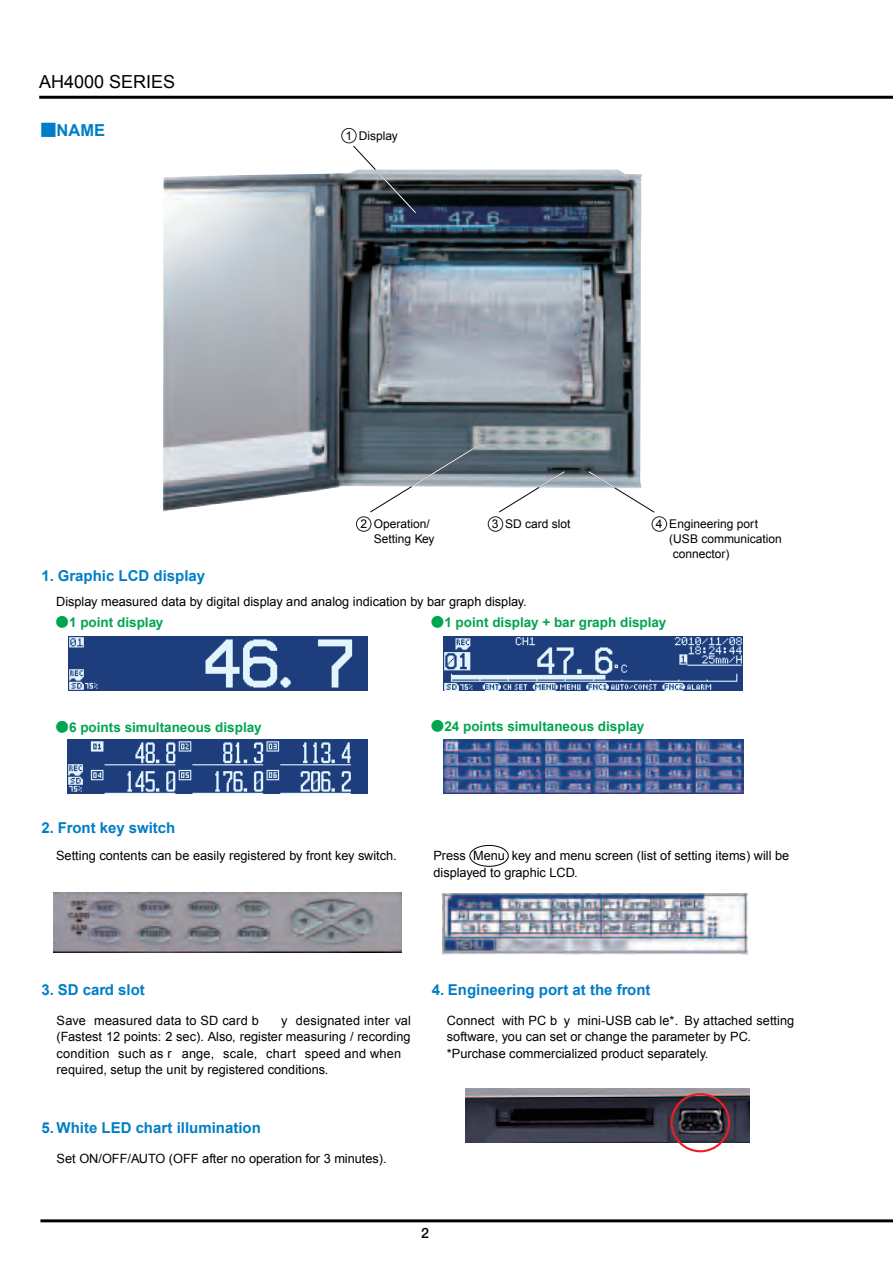
<style>
.page{position:relative;width:893px;height:1263px;background:#fff}
.page>*{position:absolute;margin:0;border:0;box-sizing:border-box;transform-origin:0 0}
.t1{font:18px "Arial";color:#000}
.t2{font:700 16.5px "Arial";color:#007ec5}
.t3{font:700 15px "Arial";color:#007ec5}
.t4{font:700 14.25px "Futo Go B101";color:#000}
.t5{font:700 13.5px "Arial";color:#00a54f}
.t6{font:12.75px/16.5px "Arial";color:#000}
.t7{font:12px/15px "Arial";color:#000}
.s1{font-family:"Futo Go B101"}
.s2{font-family:"Gothic BBB";font-weight:500}
</style>
<div class="page">
<hr style="left:40px;top:1219px;width:852px;height:3px;background:#000">
<hr style="left:39px;top:96px;width:853px;height:3px;background:#000">
<img style="left:163px;top:173px;width:178px;height:339px">
<img style="left:69px;top:636px;width:298px;height:54px">
<img style="left:443px;top:636px;width:299px;height:55px">
<img style="left:67px;top:739px;width:300px;height:55px">
<img style="left:442px;top:894px;width:305px;height:60px">
<img style="left:54px;top:892px;width:347px;height:61px">
<img style="left:465px;top:1088px;width:284px;height:55px">
<div style="left:670px;top:1093px;width:60px;height:59px;border:2px solid #ee1d23;border-radius:50%"></div>
<img style="left:443px;top:739px;width:300px;height:54px">
<div style="left:469px;top:845px;width:39px;height:22px;border:1px solid #000;border-radius:50%"></div>
<img style="left:341px;top:128px;width:326px;height:404px">
<h1 class="t1" style="left:39px;top:70px;width:138px">AH4000 SERIES</h1>
<p class="t2" style="left:40px;top:119px;width:67px"><span class="s1">■</span>NAME</p>
<p class="t7" style="left:345px;top:128px;width:54px">1 Display</p>
<p class="t3" style="left:42px;top:566px;width:165px">1. Graphic LCD display</p>
<p class="t7" style="left:374px;top:516px;width:62px;text-indent:-13px">2 Operation/<br>Setting Key</p>
<p class="t7" style="left:492px;top:516px;width:80px">3 SD card slot</p>
<p class="t7" style="left:669px;top:516px;width:114px;text-indent:-13px">4 Engineering port (USB communication connector)</p>
<p class="t6" style="left:56px;top:594px;width:472px">Display measured data by digital display and analog indication by bar graph display.</p>
<p class="t5" style="left:56px;top:614px;width:109px"><span class="s2">●</span>1 point display</p>
<p class="t5" style="left:431px;top:614px;width:237px"><span class="s2">●</span>1 point display + bar graph display</p>
<p class="t5" style="left:56px;top:718px;width:207px"><span class="s2">●</span>6 points simultaneous display</p>
<p class="t5" style="left:431px;top:718px;width:215px"><span class="s2">●</span>24 points simultaneous display</p>
<p class="t3" style="left:42px;top:818px;width:135px">2. Front key switch</p>
<p class="t6" style="left:56px;top:848px;width:342px">Setting contents can be easily registered by front key switch.</p>
<p class="t6" style="left:433px;top:848px;width:357px">Press Menu key and menu screen (list of setting items) will be displayed to graphic LCD.</p>
<p class="t3" style="left:42px;top:980px;width:105px">3. SD card slot</p>
<p class="t6" style="left:57px;top:1012px;width:204px">Save measured data to SD card b</p>
<p class="t6" style="left:57px;top:1012px;width:356px;text-indent:224px">y designated inter val (Fastest 12 points: 2 sec). Also, register measuring / recording condition such as r ange, scale, chart speed and when required, setup the unit by registered conditions.</p>
<p class="t3" style="left:42px;top:1118px;width:221px">5. White LED chart illumination</p>
<p class="t6" style="left:57px;top:1150px;width:331px">Set ON/OFF/AUTO (OFF after no operation for 3 minutes).</p>
<p class="t3" style="left:432px;top:980px;width:220px">4. Engineering port at the front</p>
<p class="t6" style="left:447px;top:1012px;width:349px">Connect with PC b y mini-USB cab le*. By attached setting software, you can set or change the parameter by PC. *Purchase commercialized product separately.</p>
<p class="t4" style="left:421px;top:1227px;width:9px">2</p>
</div>
